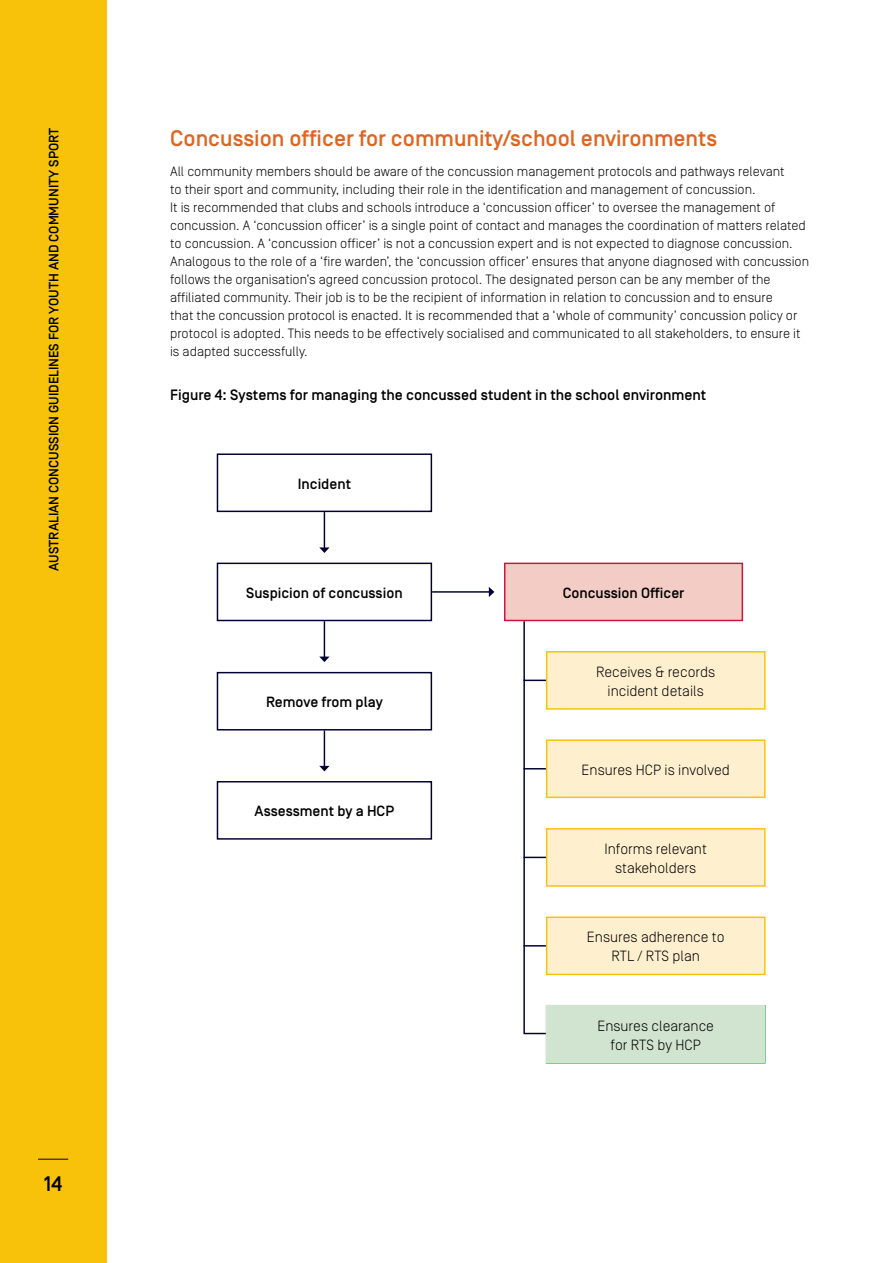
<style>
.page{position:relative;width:893px;height:1263px;background:#fff}
.page>*{position:absolute;margin:0;border:0;box-sizing:border-box;transform-origin:0 0}
.t1{font:500 22.5px "Simplon Norm";color:#df6420}
.t2{font:500 21px "Simplon Norm";color:#000}
.t3{font:500 15px "Simplon Norm";color:#000}
.t4{font:300 14.7px/19.2px "Simplon Norm";color:#000;text-align:center}
.t5{font:500 14.7px "Simplon Norm";color:#000}
.t6{font:300 13.5px/18px "Simplon Norm";color:#000}
.t7{font:500 13.5px "Simplon Norm";color:#000}
</style>
<div class="page">
<div style="left:0;top:0;width:106px;height:1263px;background:#f9c20a"></div>
<hr style="left:38px;top:1159px;width:30px;height:1px;background:#003">
<div style="left:547px;top:1006px;width:218px;height:57px;background:#d1e4cf"></div>
<svg style="left:523px;top:621px;width:24px;height:414px"></svg>
<hr style="left:432px;top:591px;width:58px;height:2px;background:#003">
<svg style="left:489px;top:587px;width:5px;height:10px"></svg>
<hr style="left:324px;top:512px;width:1px;height:36px;background:#003">
<svg style="left:319px;top:547px;width:11px;height:6px"></svg>
<hr style="left:324px;top:621px;width:1px;height:37px;background:#003">
<svg style="left:319px;top:656px;width:11px;height:6px"></svg>
<hr style="left:324px;top:730px;width:1px;height:37px;background:#003">
<svg style="left:319px;top:766px;width:11px;height:5px"></svg>
<hr style="left:523px;top:768px;width:40px;height:1px;background:#003">
<hr style="left:523px;top:680px;width:40px;height:1px;background:#003">
<hr style="left:523px;top:857px;width:40px;height:1px;background:#003">
<hr style="left:523px;top:945px;width:40px;height:1px;background:#003">
<div style="left:217px;top:563px;width:215px;height:58px;border:1px solid #003"></div>
<div style="left:547px;top:740px;width:218px;height:57px;background:#feefcf"></div>
<div style="left:546px;top:739px;width:219px;height:59px;border:1px solid #f9c20a"></div>
<div style="left:217px;top:781px;width:215px;height:59px;border:1px solid #003"></div>
<div style="left:547px;top:917px;width:218px;height:57px;background:#feefcf"></div>
<div style="left:546px;top:916px;width:219px;height:59px;border:1px solid #f9c20a"></div>
<div style="left:217px;top:453px;width:215px;height:59px;border:1px solid #003"></div>
<div style="left:547px;top:652px;width:218px;height:57px;background:#feefcf"></div>
<div style="left:546px;top:651px;width:219px;height:59px;border:1px solid #f9c20a"></div>
<div style="left:217px;top:672px;width:215px;height:58px;border:1px solid #003"></div>
<div style="left:547px;top:829px;width:218px;height:57px;background:#feefcf"></div>
<div style="left:546px;top:828px;width:219px;height:59px;border:1px solid #f9c20a"></div>
<div style="left:505px;top:563px;width:237px;height:57px;background:#f2ccc5"></div>
<div style="left:504px;top:563px;width:239px;height:58px;border:1px solid #cd163f"></div>
<p class="t7" style="left:47px;top:571px;width:445px;rotate:-90deg">AUSTRALIAN CONCUSSION GUIDELINES FOR YOUTH AND COMMUNITY SPORT</p>
<h2 class="t2" style="left:44px;top:1172px;width:20px">14</h2>
<h2 class="t1" style="left:170px;top:126px;width:549px">Concussion officer for community/school environments</h2>
<p class="t6" style="left:170px;top:163px;width:641px">All community members should be aware of the concussion management protocols and pathways relevant<br>to their sport and community, including their role in the identification and management of concussion.<br>It is recommended that clubs and schools introduce a ‘concussion officer’ to oversee the management of concussion. A ‘concussion officer’ is a single point of contact and manages the coordination of matters related to concussion. A ‘concussion officer’ is not a concussion expert and is not expected to diagnose concussion.<br>Analogous to the role of a ‘fire warden’, the ‘concussion officer’ ensures that anyone diagnosed with concussion follows the organisation’s agreed concussion protocol. The designated person can be any member of the affiliated community. Their job is to be the recipient of information in relation to concussion and to ensure<br>that the concussion protocol is enacted. It is recommended that a ‘whole of community’ concussion policy or protocol is adopted. This needs to be effectively socialised and communicated to all stakeholders, to ensure it is adapted successfully.</p>
<p class="t3" style="left:170px;top:387px;width:538px">Figure 4: Systems for managing the concussed student in the school environment</p>
<p class="t5" style="left:298px;top:476px;width:55px">Incident</p>
<p class="t5" style="left:246px;top:585px;width:158px">Suspicion of concussion</p>
<p class="t5" style="left:266px;top:694px;width:118px">Remove from play</p>
<p class="t5" style="left:255px;top:803px;width:141px">Assessment by a HCP</p>
<p class="t5" style="left:563px;top:585px;width:123px">Concussion Officer</p>
<p class="t4" style="left:596px;top:662px;width:121px">Receives &amp; records incident details</p>
<p class="t4" style="left:582px;top:760px;width:150px">Ensures HCP is involved</p>
<p class="t4" style="left:604px;top:839px;width:104px">Informs relevant stakeholders</p>
<p class="t4" style="left:587px;top:928px;width:139px">Ensures adherence to<br>RTL / RTS plan</p>
<p class="t4" style="left:597px;top:1016px;width:118px">Ensures clearance</p>
<p class="t4" style="left:611px;top:1035px;width:92px">for RTS by HCP</p>
</div>
